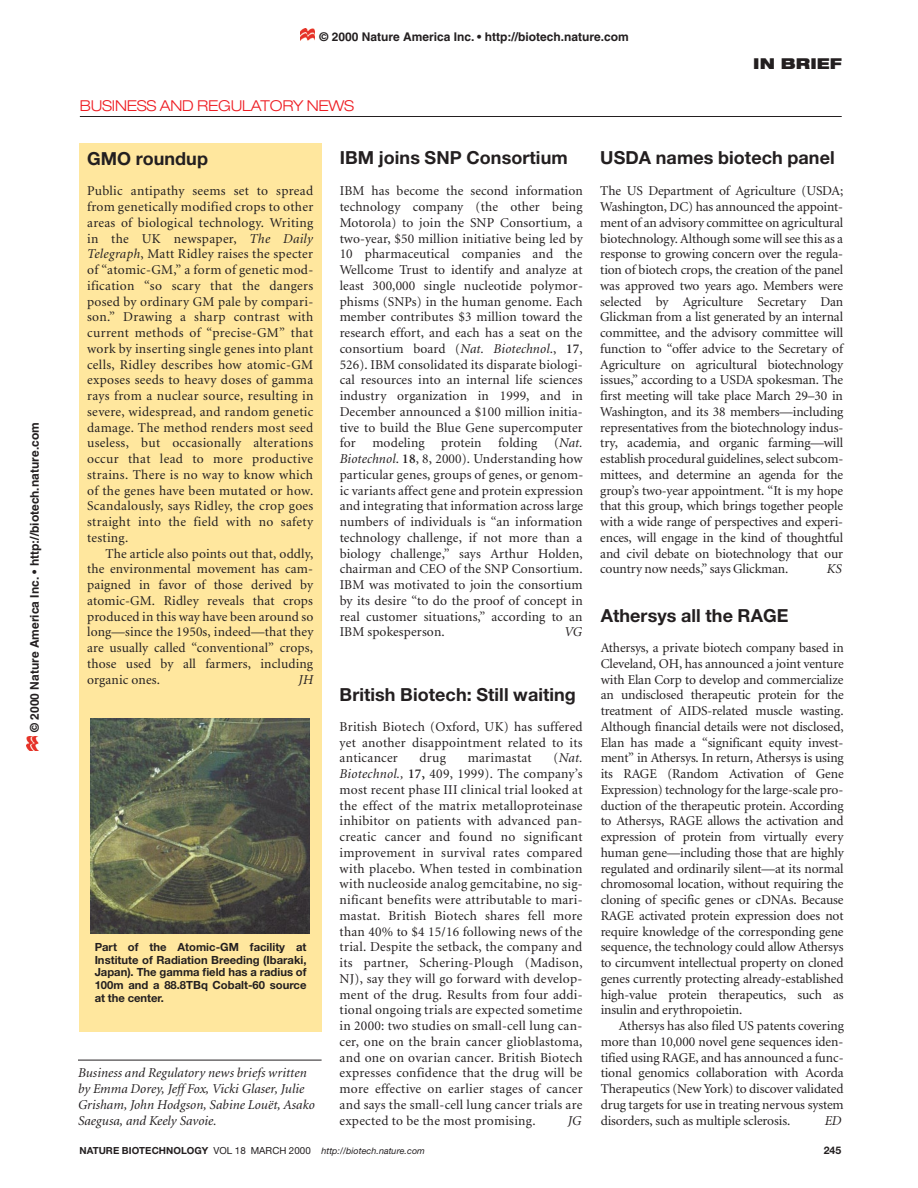
<style>
.page{position:relative;width:918px;height:1188px;background:#fff}
.page>*{position:absolute;margin:0;border:0;box-sizing:border-box;transform-origin:0 0}
.t1{font:700 18px "Helvetica Neue";letter-spacing:.005em;color:#231f20}
.t2{font:300 expanded 15px "Helvetica Neue";letter-spacing:-.015em;color:#ee1d23}
.t3{font:900 expanded 15px "Helvetica Neue";letter-spacing:.01em;color:#231f20}
.t4{font:13.5px/15.8px "Minion";letter-spacing:.01em;color:#231f20;text-align:justify}
.t5{font:italic 13.5px/15.8px "Minion";letter-spacing:.005em;color:#231f20}
.t6{font:700 12px "Helvetica";color:#231f20}
.t7{font:700 11.25px/12.8px "Helvetica Neue";color:#231f20;text-align:justify}
.t8{font:700 10.5px "Helvetica Neue";color:#231f20}
.t9{font:italic 9px "Helvetica Neue";letter-spacing:.005em;color:#231f20}
.s1{font-style:italic}
.s2{font-weight:600}
.s3{font-weight:700;font-style:normal;font-size:9.75px}
.s4{font-style:normal;font-size:9.75px}
</style>
<div class="page">
<div style="left:79px;top:143px;width:243px;height:889px;background:#ffe79e"></div>
<hr style="left:80px;top:116px;width:762px;height:1px;background:#231f20">
<img style="left:91px;top:719px;width:219px;height:215px">
<hr style="left:78px;top:1060px;width:244px;height:1px;background:#231f20">
<img style="left:301px;top:28px;width:14px;height:13px">
<img style="left:26px;top:736px;width:13px;height:14px">
<p class="t6" style="left:30px;top:732px;width:311px;rotate:-90deg">© 2000 Nature America Inc. • http://biotech.nature.com</p>
<p class="t6" style="left:320px;top:32px;width:311px">© 2000 Nature America Inc. • http://biotech.nature.com</p>
<p class="t2" style="left:80px;top:100px;width:276px">BUSINESS AND REGULATORY NEWS</p>
<p class="t3" style="left:753px;top:58px;width:90px">IN BRIEF</p>
<h1 class="t1" style="left:87px;top:152px;width:122px">GMO roundup</h1>
<p class="t4" style="left:87px;top:184px;width:228px">Public antipathy seems set to spread from genetically modified crops to other areas of biological technology. Writing in the UK newspaper, <span class="s1">The Daily Telegraph</span>, Matt Ridley raises the specter of “atomic-GM,” a form of genetic mod&shy;ification “so scary that the dangers posed by ordinary GM pale by compari&shy;son.” Drawing a sharp contrast with current methods of “precise-GM” that work by inserting single genes into plant cells, Ridley describes how atomic-GM exposes seeds to heavy doses of gamma rays from a nuclear source, resulting in severe, widespread, and random genetic damage. The method renders most seed useless, but occasionally alterations occur that lead to more productive strains. There is no way to know which of the genes have been mutated or how.<br>Scandalously, says Ridley, the crop goes straight into the field with no safety testing.</p>
<p class="t4" style="left:87px;top:546px;width:228px;text-indent:18px">The article also points out that, oddly, the environmental movement has cam&shy;paigned in favor of those derived by atomic-GM. Ridley reveals that crops produced in this way have been around so long—since the 1950s, indeed—that they are usually called “conventional” crops, those used by all farmers, including organic ones.</p>
<p class="t5" style="left:299px;top:672px;width:16px">JH</p>
<p class="t7" style="left:95px;top:941px;width:213px">Part of the Atomic-GM facility at Institute of Radiation Breeding (Ibaraki, Japan). The gamma field has a radius of 100m and a 88.8TBq Cobalt-60 source at the center.</p>
<p class="t5" style="left:78px;top:1066px;width:238px">Business and Regulatory news briefs written by Emma Dorey, Jeff Fox, Vicki Glaser, Julie Grisham, John Hodgson, Sabine Louët, Asako Saegusa, and Keely Savoie.</p>
<h1 class="t1" style="left:340px;top:151px;width:230px">IBM joins SNP Consortium</h1>
<p class="t4" style="left:340px;top:184px;width:245px">IBM has become the second information technology company (the other being Motorola) to join the SNP Consortium, a two-year, $50 million initiative being led by 10 pharmaceutical companies and the Wellcome Trust to identify and analyze at least 300,000 single nucleotide polymor&shy;phisms (SNPs) in the human genome. Each member contributes $3 million toward the research effort, and each has a seat on the consortium board (<span class="s1">Nat. Biotechnol</span>., <span class="s2">17</span>, 526). IBM consolidated its disparate biologi&shy;cal resources into an internal life sciences industry organization in 1999, and in December announced a $100 million initia&shy;tive to build the Blue Gene supercomputer for modeling protein folding (<span class="s1">Nat.<br>Biotechnol</span>. <span class="s2">18</span>, 8, 2000). Understanding how particular genes, groups of genes, or genom&shy;ic variants affect gene and protein expression and integrating that information across large numbers of individuals is “an information technology challenge, if not more than a biology challenge,” says Arthur Holden, chairman and CEO of the SNP Consortium.<br>IBM was motivated to join the consortium by its desire “to do the proof of concept in real customer situations,” according to an IBM spokesperson.</p>
<p class="t5" style="left:564px;top:625px;width:19px">VG</p>
<h1 class="t1" style="left:340px;top:688px;width:238px">British Biotech: Still waiting</h1>
<p class="t4" style="left:340px;top:720px;width:245px">British Biotech (Oxford, UK) has suffered yet another disappointment related to its anticancer</p>
<p class="t4" style="left:340px;top:751px;width:245px;text-indent:214px">(<span class="s1">Nat.<br>Biotechnol.,</span> <span class="s2">17,</span> 409, 1999). The company’s most recent phase III clinical trial looked at the effect of the matrix metalloproteinase inhibitor on patients with advanced pan&shy;creatic cancer and found no significant improvement in survival rates compared with placebo. When tested in combination with nucleoside analog gemcitabine, no sig&shy;nificant benefits were attributable to mari&shy;mastat. British Biotech shares fell more than 40% to $4 15/16 following news of the trial. Despite the setback, the company and its partner, Schering-Plough (Madison, NJ), say they will go forward with develop&shy;ment of the drug. Results from four addi&shy;tional ongoing trials are expected sometime in 2000: two studies on small-cell lung can&shy;cer, one on the brain cancer glioblastoma, and one on ovarian cancer. British Biotech expresses confidence that the drug will be more effective on earlier stages of cancer and says the small-cell lung cancer trials are expected to be the most promising.</p>
<p class="t4" style="left:420px;top:751px;width:28px">drug</p>
<p class="t4" style="left:468px;top:751px;width:66px">marimastat</p>
<p class="t5" style="left:568px;top:1113px;width:15px">JG</p>
<h1 class="t1" style="left:600px;top:151px;width:236px">USDA names biotech panel</h1>
<p class="t4" style="left:600px;top:184px;width:245px">The US Department of Agriculture (USDA; Washington, DC) has announced the appoint&shy;ment of an advisory committee on agricultural biotechnology. Although some will see this as a response to growing concern over the regula&shy;tion of biotech crops, the creation of the panel was approved two years ago. Members were selected by Agriculture Secretary Dan Glickman from a list generated by an internal committee, and the advisory committee will function to “offer advice to the Secretary of Agriculture on agricultural biotechnology issues,” according to a USDA spokesman. The first meeting will take place March 29–30 in Washington, and its 38 members—including representatives from the biotechnology indus&shy;try, academia, and organic farming—will establish procedural guidelines, select subcom&shy;mittees, and determine an agenda for the group’s two-year appointment. “It is my hope that this group, which brings together people with a wide range of perspectives and experi&shy;ences, will engage in the kind of thoughtful and civil debate on biotechnology that our country now needs,” says Glickman.</p>
<p class="t5" style="left:827px;top:562px;width:17px">KS</p>
<h1 class="t1" style="left:601px;top:609px;width:189px">Athersys all the RAGE</h1>
<p class="t4" style="left:601px;top:641px;width:245px">Athersys, a private biotech company based in Cleveland, OH, has announced a joint venture with Elan Corp to develop and commercialize an undisclosed therapeutic protein for the treatment of AIDS-related muscle wasting.<br>Although financial details were not disclosed, Elan has made a “significant equity invest&shy;ment” in Athersys. In return, Athersys is using its RAGE (Random Activation of Gene Expression) technology for the large-scale pro&shy;duction of the therapeutic protein. According to Athersys, RAGE allows the activation and expression of protein from virtually every human gene—including those that are highly regulated and ordinarily silent—at its normal chromosomal location, without requiring the cloning of specific genes or cDNAs. Because RAGE activated protein expression does not require knowledge of the corresponding gene sequence, the technology could allow Athersys to circumvent intellectual property on cloned genes currently protecting already-established high-value protein therapeutics, such as insulin and erythropoietin.</p>
<p class="t4" style="left:601px;top:1019px;width:245px;text-indent:18px">Athersys has also filed US patents covering more than 10,000 novel gene sequences iden&shy;tified using RAGE, and has announced a func&shy;tional genomics collaboration with Acorda Therapeutics (New York) to discover validated drug targets for use in treating nervous system disorders, such as multiple sclerosis.</p>
<p class="t5" style="left:825px;top:1113px;width:18px">ED</p>
<p class="t9" style="left:79px;top:1147px;width:347px"><span class="s3">NATURE BIOTECHNOLOGY</span> <span class="s4">VOL 18 MARCH 2000</span> http://biotech.nature.com</p>
<p class="t8" style="left:824px;top:1146px;width:19px">245</p>
</div>
